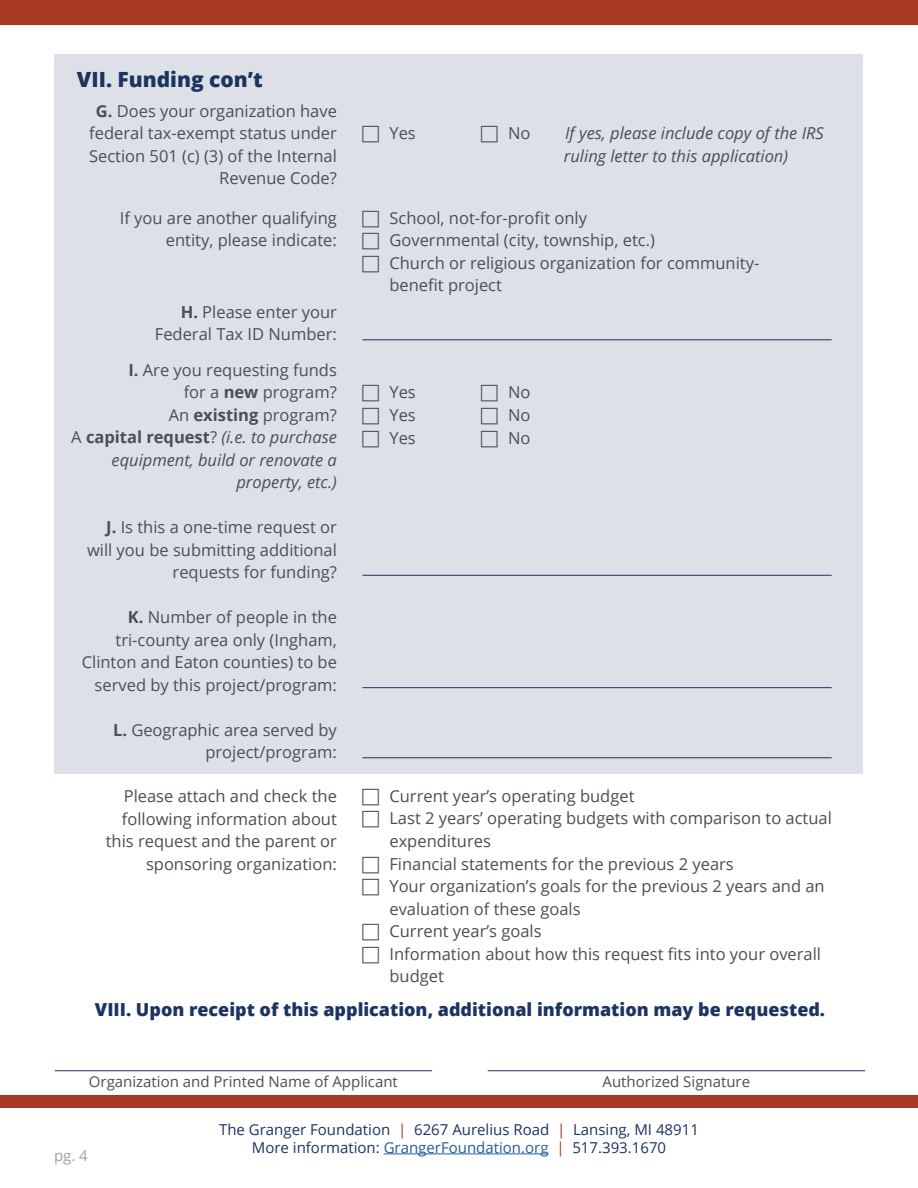
<style>
.page{position:relative;width:918px;height:1188px;background:#fff}
.page>*{position:absolute;margin:0;border:0;box-sizing:border-box;transform-origin:0 0}
.t1{font:800 21px "Open Sans";color:#1b3461}
.t2{font:800 18px "Open Sans";color:#1b3461}
.t3{font:16.5px/22.5px "Open Sans";color:#484f55;text-align:right}
.t4{font:italic 16.5px/22.5px "Open Sans";color:#484f55}
.t5{font:15px/18px "Open Sans";color:#1b3461;text-align:center}
.t6{font:15px "Open Sans";color:#484f55}
.t7{font:15px "Open Sans";color:#9da0a2}
.s1{font-weight:700}
.s2{font-weight:700;font-style:normal}
.s3{font-style:normal}
.s4{color:#a83824}
.s5{color:#215e9e}
</style>
<div class="page">
<hr style="left:384px;top:1154px;width:165px;height:1px;background:#215e9e">
<div style="left:0;top:0;width:918px;height:24px;background:#a83824"></div>
<div style="left:0;top:1095px;width:918px;height:13px;background:#a83824"></div>
<div style="left:55px;top:54px;width:808px;height:719px;background:#dde0e7"></div>
<hr style="left:362px;top:339px;width:470px;height:1px;background:#1b3461">
<hr style="left:362px;top:575px;width:470px;height:1px;background:#1b3461">
<hr style="left:362px;top:687px;width:470px;height:1px;background:#1b3461">
<hr style="left:362px;top:757px;width:470px;height:1px;background:#1b3461">
<hr style="left:488px;top:1070px;width:377px;height:1px;background:#1b3461">
<hr style="left:55px;top:1070px;width:377px;height:1px;background:#1b3461">
<p class="t1" style="left:77px;top:63px;width:187px">VII. Funding con’t</p>
<p class="t3" style="left:89px;top:99px;width:249px"><span class="s1">G.</span> Does your organization have federal tax-exempt status under<br>Section 501 (c) (3) of the Internal<br>Revenue Code?</p>
<p class="t3" style="left:389px;top:121px;width:28px">Yes</p>
<p class="t3" style="left:508px;top:121px;width:24px">No</p>
<p class="t4" style="left:564px;top:121px;width:261px">If yes, please include copy of the IRS ruling letter to this application)</p>
<p class="t3" style="left:120px;top:206px;width:219px">If you are another qualifying entity, please indicate:</p>
<p class="t3" style="left:389px;top:206px;width:371px;text-align:left">School, not-for-profit only<br>Governmental (city, township, etc.)<br>Church or religious organization for community&shy;benefit project</p>
<p class="t3" style="left:155px;top:300px;width:184px"><span class="s1">H.</span> Please enter your<br>Federal Tax ID Number:</p>
<p class="t4" style="left:71px;top:358px;width:267px;text-align:right"><span class="s2">I.</span> <span class="s3">Are you requesting funds<br>for a</span> <span class="s2">new</span> <span class="s3">program?<br>An</span> <span class="s2">existing</span> <span class="s3">program?<br>A</span> <span class="s2">capital request</span><span class="s3">?</span> (i.e. to purchase equipment, build or renovate a property, etc.)</p>
<p class="t3" style="left:87px;top:516px;width:251px"><span class="s1">J.</span> Is this a one-time request or will you be submitting additional requests for funding?</p>
<p class="t3" style="left:82px;top:606px;width:257px"><span class="s1">K.</span> Number of people in the tri-county area only (Ingham,<br>Clinton and Eaton counties) to be served by this project/program:</p>
<p class="t3" style="left:113px;top:718px;width:225px"><span class="s1">L.</span> Geographic area served by project/program:</p>
<p class="t3" style="left:389px;top:380px;width:28px;line-height:23.1px;text-align:justify">Yes Yes Yes</p>
<p class="t3" style="left:508px;top:380px;width:24px;line-height:23.1px;text-align:justify">No No No</p>
<p class="t3" style="left:389px;top:784px;width:444px;text-align:left">Current year’s operating budget<br>Last 2 years’ operating budgets with comparison to actual expenditures<br>Financial statements for the previous 2 years<br>Your organization’s goals for the previous 2 years and an evaluation of these goals<br>Current year’s goals<br>Information about how this request fits into your overall budget</p>
<p class="t2" style="left:95px;top:996px;width:732px">VIII. Upon receipt of this application, additional information may be requested.</p>
<p class="t3" style="left:106px;top:784px;width:233px">Please attach and check the following information about this request and the parent or sponsoring organization:</p>
<p class="t6" style="left:89px;top:1072px;width:311px">Organization and Printed Name of Applicant</p>
<p class="t6" style="left:603px;top:1072px;width:149px">Authorized Signature</p>
<p class="t7" style="left:54px;top:1145px;width:35px">pg. 4</p>
<p class="t5" style="left:219px;top:1120px;width:481px">The Granger Foundation <span class="s4">|</span> 6267 Aurelius Road <span class="s4">|</span> Lansing, MI 48911<br>More information: <span class="s5">GrangerFoundation.org</span> <span class="s4">|</span> 517.393.1670</p>
</div>
